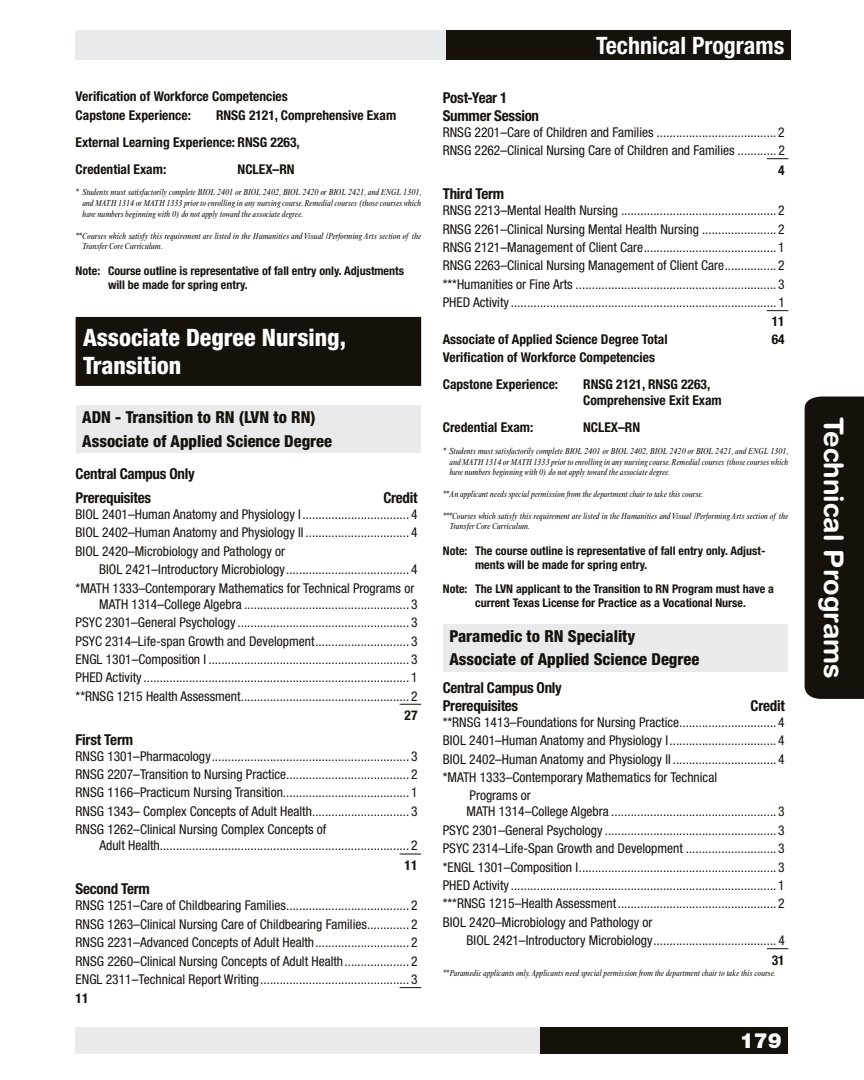
<style>
.page{position:relative;width:864px;height:1080px;background:#fff}
.page>*{position:absolute;margin:0;border:0;box-sizing:border-box;transform-origin:0 0}
.t1{font:700 27px "Helvetica Rounded LT Std";color:#fff}
.t2{font:800 condensed 24px/28.8px "Helvetica Neue LT Std";color:#fff}
.t3{font:700 condensed 24px "Helvetica Neue LT Std";color:#fff}
.t4{font:900 21px "Helvetica Neue LT Std";color:#fff}
.t5{font:800 condensed 16.5px/23.4px "Helvetica Neue LT Std";color:#16110b}
.t6{font:700 condensed 15px/18px "Helvetica Neue LT Std";letter-spacing:-.02em;color:#16110b}
.t7{font:condensed 13.5px/18.3px "Helvetica Neue LT Std";color:#16110b;text-align:justify}
.t8{font:700 condensed 13.5px/27px "Helvetica Neue LT Std";color:#16110b}
.t9{font:700 condensed 12px/14.4px "Helvetica Neue LT Std";color:#16110b}
.t10{font:italic condensed 9px/10.8px "Times New Roman MT Std";color:#16110b;text-align:justify}
</style>
<div class="page">
<div style="left:76px;top:31px;width:370px;height:29px;background:#e9eaeb"></div>
<div style="left:446px;top:31px;width:344px;height:29px;background:#16110b"></div>
<div style="left:805px;top:397px;width:59px;height:302px;background:#16110b"></div>
<div style="left:76px;top:1027px;width:464px;height:27px;background:#e9eaeb"></div>
<div style="left:540px;top:1027px;width:248px;height:27px;background:#16110b"></div>
<svg style="left:400px;top:704px;width:21px;height:1px"></svg>
<svg style="left:400px;top:854px;width:21px;height:1px"></svg>
<svg style="left:400px;top:987px;width:21px;height:1px"></svg>
<div style="left:76px;top:318px;width:344px;height:67px;background:#16110b"></div>
<div style="left:76px;top:317px;width:345px;height:69px;border:2px solid #16110b"></div>
<div style="left:76px;top:405px;width:344px;height:48px;background:#e9eaeb"></div>
<svg style="left:767px;top:158px;width:21px;height:1px"></svg>
<svg style="left:767px;top:310px;width:21px;height:1px"></svg>
<svg style="left:767px;top:948px;width:21px;height:1px"></svg>
<div style="left:444px;top:624px;width:344px;height:47px;background:#e9eaeb"></div>
<p class="t8" style="left:76px;top:87px;width:214px;line-height:18.3px">Verification of Workforce Competencies<br>Capstone Experience:</p>
<p class="t8" style="left:76px;top:101px;width:322px;text-indent:140px">RNSG 2121, Comprehensive Exam<br>External Learning Experience: RNSG 2263,<br>Credential Exam:</p>
<p class="t8" style="left:238px;top:155px;width:58px">NCLEX–RN</p>
<p class="t10" style="left:82px;top:187px;width:341px;text-indent:-7px">* Students must satisfactorily complete BIOL 2401 or BIOL 2402, BIOL 2420 or BIOL 2421, and ENGL 1301, and MATH 1314 or MATH 1333 prior to enrolling in any nursing course.Remedial courses (those courses which have numbers beginning with 0) do not apply toward the associate degree.</p>
<p class="t10" style="left:82px;top:230px;width:340px;text-indent:-7px">** Courses which satisfy this requirement are listed in the Humanities and Visual /Performing Arts section of the<br>Transfer Core Curriculum.</p>
<p class="t9" style="left:108px;top:263px;width:298px;text-indent:-32px">Note: Course outline is representative of fall entry only. Adjustments will be made for spring entry.</p>
<h2 class="t2" style="left:83px;top:322px;width:264px">Associate Degree Nursing,<br>Transition</h2>
<p class="t5" style="left:82px;top:406px;width:251px">ADN - Transition to RN (LVN to RN)<br>Associate of Applied Science Degree</p>
<p class="t6" style="left:76px;top:462px;width:121px;line-height:23.4px">Central Campus Only<br>Prerequisites</p>
<p class="t6" style="left:383px;top:488px;width:36px">Credit</p>
<p class="t7" style="left:76px;top:505px;width:343px">BIOL 2401–Human Anatomy and Physiology I................................. 4<br>BIOL 2402–Human Anatomy and Physiology II ................................ 4<br>BIOL 2420–Microbiology and Pathology or</p>
<p class="t7" style="left:76px;top:560px;width:343px;text-align:right">BIOL 2421–Introductory Microbiology...................................... 4 *MATH 1333–Contemporary Mathematics for Technical Programs or</p>
<p class="t7" style="left:76px;top:595px;width:344px;text-indent:24px">MATH 1314–College Algebra ................................................... 3<br>PSYC 2301–General Psychology ..................................................... 3<br>PSYC 2314–Life-span Growth and Development............................. 3<br>ENGL 1301–Composition I .............................................................. 3<br>PHED Activity .................................................................................. 1 **RNSG 1215 Health Assessment.................................................... 2</p>
<p class="t8" style="left:405px;top:702px;width:14px">27</p>
<p class="t6" style="left:76px;top:730px;width:59px">First Term</p>
<p class="t7" style="left:76px;top:747px;width:343px">RNSG 1301–Pharmacology............................................................. 3<br>RNSG 2207–Transition to Nursing Practice...................................... 2<br>RNSG 1166–Practicum Nursing Transition....................................... 1<br>RNSG 1343– Complex Concepts of Adult Health.............................. 3<br>RNSG 1262–Clinical Nursing Complex Concepts of</p>
<p class="t7" style="left:99px;top:836px;width:320px">Adult Health............................................................................. 2</p>
<p class="t8" style="left:405px;top:851px;width:14px">11</p>
<p class="t6" style="left:76px;top:880px;width:76px">Second Term</p>
<p class="t7" style="left:76px;top:896px;width:344px">RNSG 1251–Care of Childbearing Families...................................... 2<br>RNSG 1263–Clinical Nursing Care of Childbearing Families............. 2<br>RNSG 2231–Advanced Concepts of Adult Health............................. 2<br>RNSG 2260–Clinical Nursing Concepts of Adult Health.................... 2<br>ENGL 2311–Technical Report Writing.............................................. 3</p>
<p class="t8" style="left:76px;top:985px;width:14px">11</p>
<h2 class="t3" style="left:596px;top:31px;width:190px">Technical Programs</h2>
<p class="t6" style="left:443px;top:88px;width:98px">Post-Year 1<br>Summer Session</p>
<p class="t7" style="left:443px;top:123px;width:344px">RNSG 2201–Care of Children and Families ..................................... 2<br>RNSG 2262–Clinical Nursing Care of Children and Families ............ 2</p>
<p class="t8" style="left:778px;top:156px;width:8px">4</p>
<p class="t6" style="left:443px;top:184px;width:63px">Third Term</p>
<p class="t7" style="left:443px;top:201px;width:344px">RNSG 2213–Mental Health Nursing ................................................ 2<br>RNSG 2261–Clinical Nursing Mental Health Nursing ....................... 2<br>RNSG 2121–Management of Client Care......................................... 1<br>RNSG 2263–Clinical Nursing Management of Client Care................ 2 ***Humanities or Fine Arts .............................................................. 3<br>PHED Activity .................................................................................. 1</p>
<p class="t8" style="left:772px;top:308px;width:14px">11</p>
<p class="t8" style="left:443px;top:325px;width:226px">Associate of Applied Science Degree Total</p>
<p class="t8" style="left:772px;top:325px;width:14px">64</p>
<p class="t8" style="left:443px;top:344px;width:214px">Verification of Workforce Competencies<br>Capstone Experience:</p>
<p class="t8" style="left:583px;top:376px;width:140px;line-height:16.2px">RNSG 2121, RNSG 2263,<br>Comprehensive Exit Exam</p>
<p class="t8" style="left:443px;top:414px;width:92px">Credential Exam:</p>
<p class="t8" style="left:583px;top:414px;width:58px">NCLEX–RN</p>
<p class="t10" style="left:450px;top:446px;width:341px;text-indent:-7px">* Students must satisfactorily complete BIOL 2401 or BIOL 2402, BIOL 2420 or BIOL 2421, and ENGL 1301, and MATH 1314 or MATH 1333 prior to enrolling in any nursing course.Remedial courses (those courses which have numbers beginning with 0) do not apply toward the associate degree.</p>
<p class="t10" style="left:443px;top:489px;width:262px">** An applicant needs special permission from the department chair to take this course.</p>
<p class="t10" style="left:449px;top:510px;width:340px;text-indent:-7px">***Courses which satisfy this requirement are listed in the Humanities and Visual /Performing Arts section of the<br>Transfer Core Curriculum.</p>
<p class="t9" style="left:475px;top:543px;width:292px;text-indent:-32px">Note: The course outline is representative of fall entry only. Adjust&shy;ments will be made for spring entry.</p>
<p class="t9" style="left:443px;top:582px;width:333px;line-height:13.5px;text-align:center">Note: The LVN applicant to the Transition to RN Program must have a current Texas License for Practice as a Vocational Nurse.</p>
<p class="t5" style="left:449px;top:624px;width:251px">Paramedic to RN Speciality<br>Associate of Applied Science Degree</p>
<p class="t6" style="left:443px;top:678px;width:121px">Central Campus Only<br>Prerequisites</p>
<p class="t6" style="left:751px;top:696px;width:36px">Credit</p>
<p class="t7" style="left:443px;top:713px;width:343px">**RNSG 1413–Foundations for Nursing Practice.............................. 4</p>
<p class="t7" style="left:443px;top:731px;width:343px">BIOL 2401–Human Anatomy and Physiology I................................. 4</p>
<p class="t7" style="left:443px;top:750px;width:343px">BIOL 2402–Human Anatomy and Physiology II ................................ 4</p>
<p class="t7" style="left:443px;top:768px;width:276px">*MATH 1333–Contemporary Mathematics for Technical</p>
<p class="t7" style="left:470px;top:786px;width:63px">Programs or</p>
<p class="t7" style="left:443px;top:802px;width:343px;text-indent:24px">MATH 1314–College Algebra ................................................... 3<br>PSYC 2301–General Psychology ..................................................... 3<br>PSYC 2314–Life-Span Growth and Development ............................ 3 *ENGL 1301–Composition I............................................................. 3<br>PHED Activity .................................................................................. 1 ***RNSG 1215–Health Assessment................................................. 2<br>BIOL 2420–Microbiology and Pathology or</p>
<p class="t7" style="left:467px;top:931px;width:320px">BIOL 2421–Introductory Microbiology...................................... 4</p>
<p class="t8" style="left:772px;top:946px;width:14px">31</p>
<p class="t10" style="left:443px;top:968px;width:334px">** Paramedic applicants only.Applicants need special permission from the department chair to take this course.</p>
<h3 class="t4" style="left:740px;top:1028px;width:44px">179</h3>
<h1 class="t1" style="left:850px;top:417px;width:263px;rotate:90deg">Technical Programs</h1>
</div>
